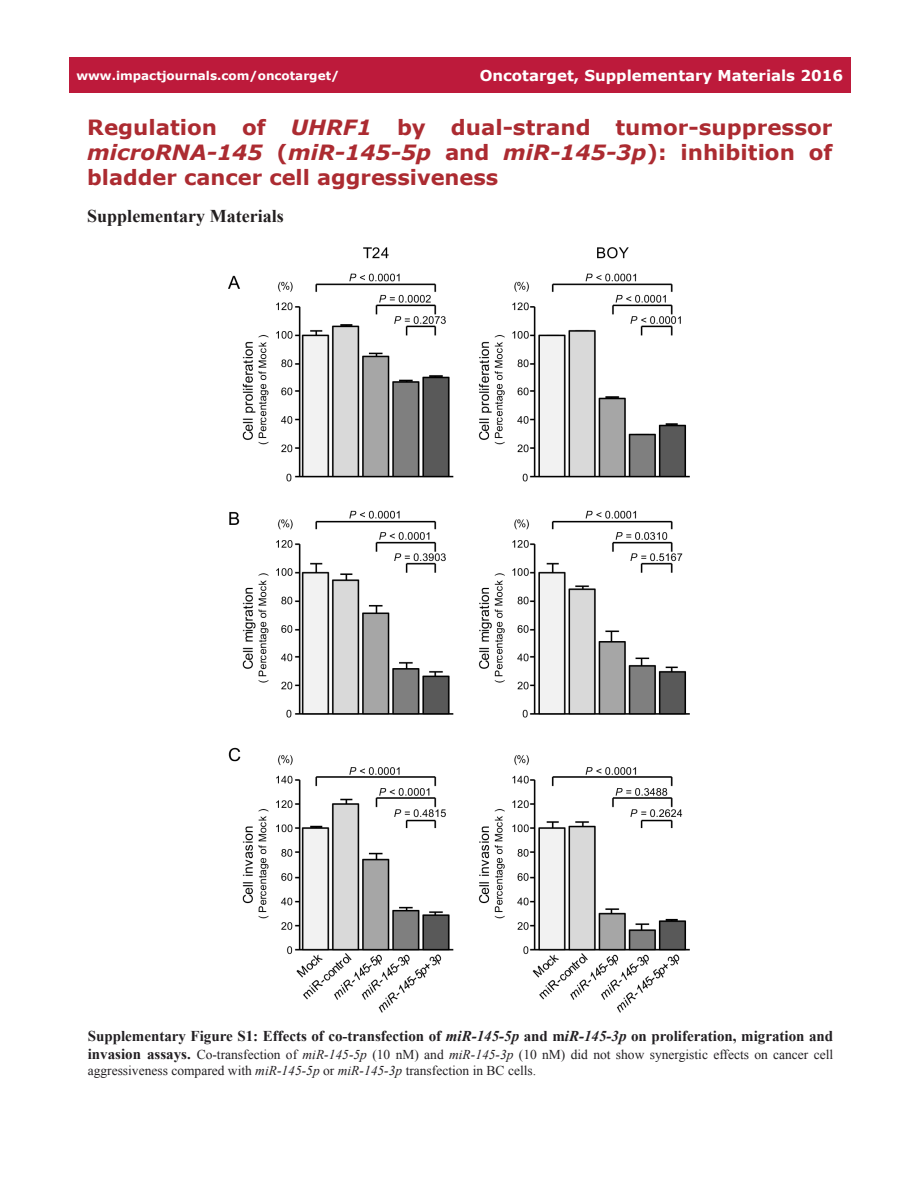
<style>
.page{position:relative;width:918px;height:1188px;background:#fff}
.page>*{position:absolute;margin:0;border:0;box-sizing:border-box;transform-origin:0 0}
.t1{font:700 21px/25.2px "Verdana";color:#ac2b31;text-align:justify}
.t2{font:700 18px "Times New Roman";color:#231f20}
.FigureText{font:700 15px "Times New Roman";color:#221f22}
.t3{font:700 15px "Verdana";color:#fff}
.FigureText-2{font:13.5px/16.2px "Times New Roman";color:#221f22}
.t4{font:700 12px "Verdana";color:#fff}
.s1{font-style:italic}
.s2{font-weight:700;font-size:15px}
</style>
<div class="page">
<div style="left:69px;top:57px;width:781px;height:36px;background:#bd1a3b"></div>
<img style="left:229px;top:248px;width:460px;height:765px">
<p class="t4" style="left:76px;top:67px;width:264px">www.impactjournals.com/oncotarget/</p>
<p class="t3" style="left:480px;top:65px;width:365px">Oncotarget, Supplementary Materials 2016</p>
<p class="t1" style="left:87px;top:114px;width:747px">Regulation of <span class="s1">UHRF1</span> by dual-strand tumor-suppressor <span class="s1">microRNA-145</span> (<span class="s1">miR-145-5p</span> and <span class="s1">miR-145-3p</span>): inhibition of bladder cancer cell aggressiveness</p>
<p class="t2" style="left:87px;top:203px;width:198px">Supplementary Materials</p>
<p class="FigureText" style="left:88px;top:1026px;width:747px">Supplementary Figure S1: Effects of co-transfection of <span class="s1">miR-145-5p</span> and m<span class="s1">iR-145-3p</span> on proliferation, migration and</p>
<p class="FigureText-2" style="left:88px;top:1046px;width:747px"><span class="s2">invasion assays.</span> Co-transfection of <span class="s1">miR-145-5p</span> (10 nM) and <span class="s1">miR-145-3p</span> (10 nM) did not show synergistic effects on cancer cell aggressiveness compared with <span class="s1">miR-145-5p</span> or <span class="s1">miR-145-3p</span> transfection in BC cells.</p>
</div>
